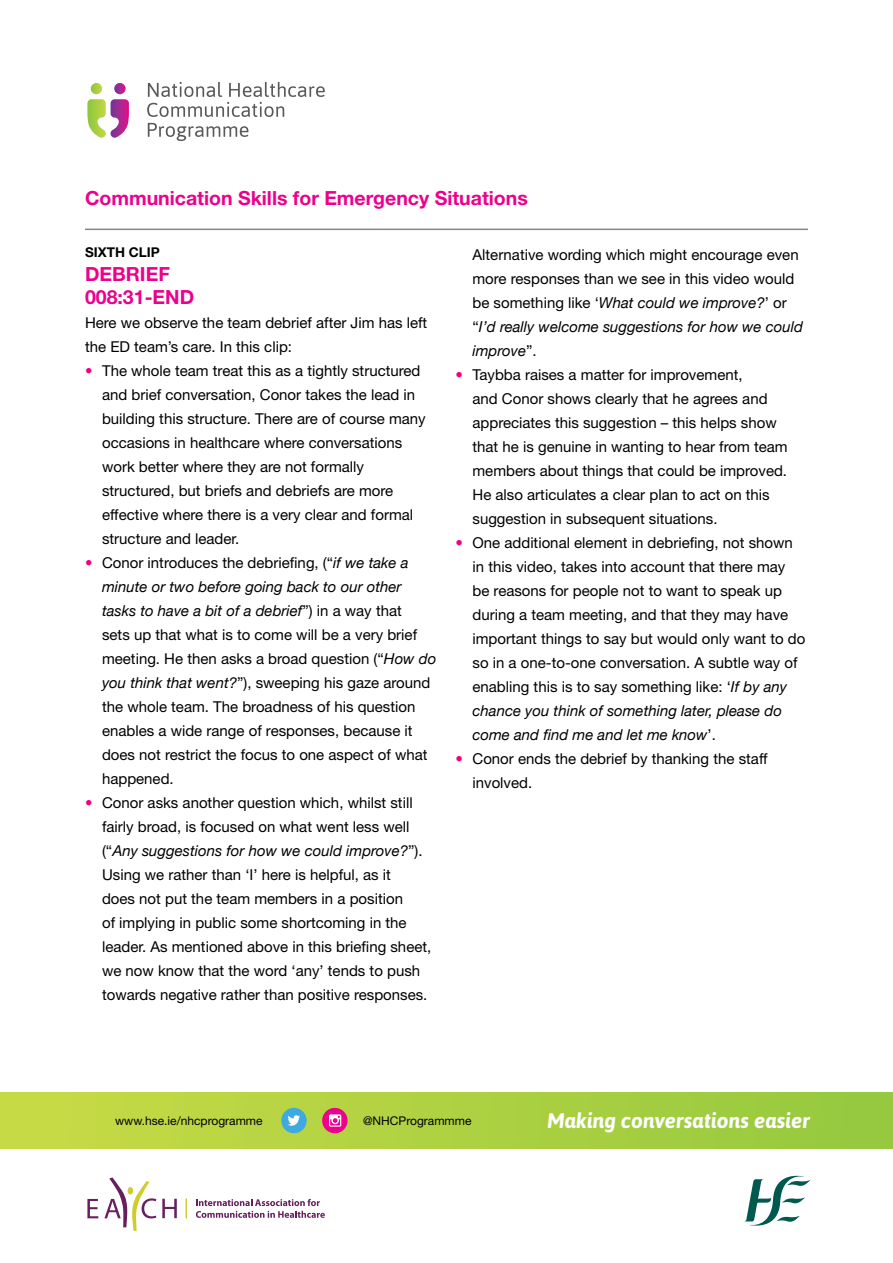
<style>
.page{position:relative;width:893px;height:1263px;background:#fff}
.page>*{position:absolute;margin:0;border:0;box-sizing:border-box;transform-origin:0 0}
.t1{font:italic 700 21px "Asap";color:#fff}
.t2{font:700 19.5px/23.4px "Helvetica Neue LTW1 G";color:#ec008c}
.t3{font:15px/24px "Helvetica Neue";color:#000}
.t4{font:700 13.5px "Helvetica Neue LTW1 G";color:#000}
.t5{font:12px "Helvetica Neue";color:#000}
.s1{color:#ed0181}
.s2{font-style:italic}
</style>
<div class="page">
<div style="left:0;top:1092px;width:893px;height:57px;background:linear-gradient(to right,#c9db45,#95c83e)"></div>
<svg style="left:147px;top:82px;width:178px;height:35px"></svg>
<svg style="left:148px;top:123px;width:100px;height:18px"></svg>
<svg style="left:87px;top:83px;width:42px;height:55px"></svg>
<svg style="left:744px;top:1175px;width:66px;height:51px"></svg>
<svg style="left:87px;top:1199px;width:11px;height:19px"></svg>
<svg style="left:162px;top:1199px;width:15px;height:19px"></svg>
<svg style="left:104px;top:1177px;width:52px;height:54px"></svg>
<svg style="left:186px;top:1198px;width:1px;height:20px"></svg>
<svg style="left:196px;top:1199px;width:129px;height:19px"></svg>
<div style="left:322px;top:1108px;width:26px;height:25px;background:#ec008c;border-radius:50%"></div>
<svg style="left:329px;top:1114px;width:12px;height:13px"></svg>
<div style="left:281px;top:1108px;width:26px;height:25px;background:#3eaae0;border-radius:50%"></div>
<svg style="left:288px;top:1115px;width:12px;height:11px"></svg>
<hr style="left:85px;top:229px;width:723px;height:1px;background:#898586">
<h2 class="t2" style="left:85px;top:186px;width:444px">Communication Skills for Emergency Situations</h2>
<p class="t4" style="left:85px;top:244px;width:76px">SIXTH CLIP</p>
<h2 class="t2" style="left:85px;top:262px;width:111px">DEBRIEF<br>008:31-END</h2>
<p class="t3" style="left:85px;top:311px;width:344px">Here we observe the team debrief after Jim has left the ED team’s care. In this clip:</p>
<p class="t3" style="left:102px;top:359px;width:325px;text-indent:-17px"><span class="s1">•</span> The whole team treat this as a tightly structured and brief conversation, Conor takes the lead in building this structure. There are of course many occasions in healthcare where conversations work better where they are not formally structured, but briefs and debriefs are more effective where there is a very clear and formal structure and leader.</p>
<p class="t3" style="left:102px;top:551px;width:336px;text-indent:-17px"><span class="s1">•</span> Conor introduces the debriefing, (“<span class="s2">if we take a minute or two before going back to our other tasks to have a bit of a debrief</span>”) in a way that<br>sets up that what is to come will be a very brief meeting. He then asks a broad question (“<span class="s2">How do you think that went?</span>”), sweeping his gaze around the whole team. The broadness of his question enables a wide range of responses, because it does not restrict the focus to one aspect of what happened.</p>
<p class="t3" style="left:102px;top:791px;width:331px;text-indent:-17px"><span class="s1">•</span> Conor asks another question which, whilst still fairly broad, is focused on what went less well (“<span class="s2">Any suggestions for how we could improve?</span>”).<br>Using we rather than ‘I’ here is helpful, as it<br>does not put the team members in a position<br>of implying in public some shortcoming in the leader. As mentioned above in this briefing sheet, we now know that the word ‘any’ tends to push towards negative rather than positive responses.</p>
<p class="t3" style="left:472px;top:242px;width:332px">Alternative wording which might encourage even more responses than we see in this video would be something like ‘<span class="s2">What could we improve?</span>’ or “<span class="s2">I’d really welcome suggestions for how we could improve</span>”.</p>
<p class="t3" style="left:472px;top:362px;width:317px;text-indent:-17px"><span class="s1">•</span> Taybba raises a matter for improvement,<br>and Conor shows clearly that he agrees and appreciates this suggestion – this helps show that he is genuine in wanting to hear from team members about things that could be improved.<br>He also articulates a clear plan to act on this suggestion in subsequent situations.</p>
<p class="t3" style="left:472px;top:530px;width:334px;text-indent:-17px"><span class="s1">•</span> One additional element in debriefing, not shown in this video, takes into account that there may be reasons for people not to want to speak up during a team meeting, and that they may have important things to say but would only want to do so in a one-to-one conversation. A subtle way of enabling this is to say something like: ‘<span class="s2">If by any chance you think of something later, please do come and find me and let me know</span>’.</p>
<p class="t3" style="left:472px;top:746px;width:297px;text-indent:-17px"><span class="s1">•</span> Conor ends the debrief by thanking the staff involved.</p>
<p class="t5" style="left:115px;top:1112px;width:149px">www.hse.ie/nhcprogramme</p>
<p class="t5" style="left:363px;top:1112px;width:110px">@NHCProgrammme</p>
<h1 class="t1" style="left:547px;top:1108px;width:265px">Making conversations easier</h1>
</div>
